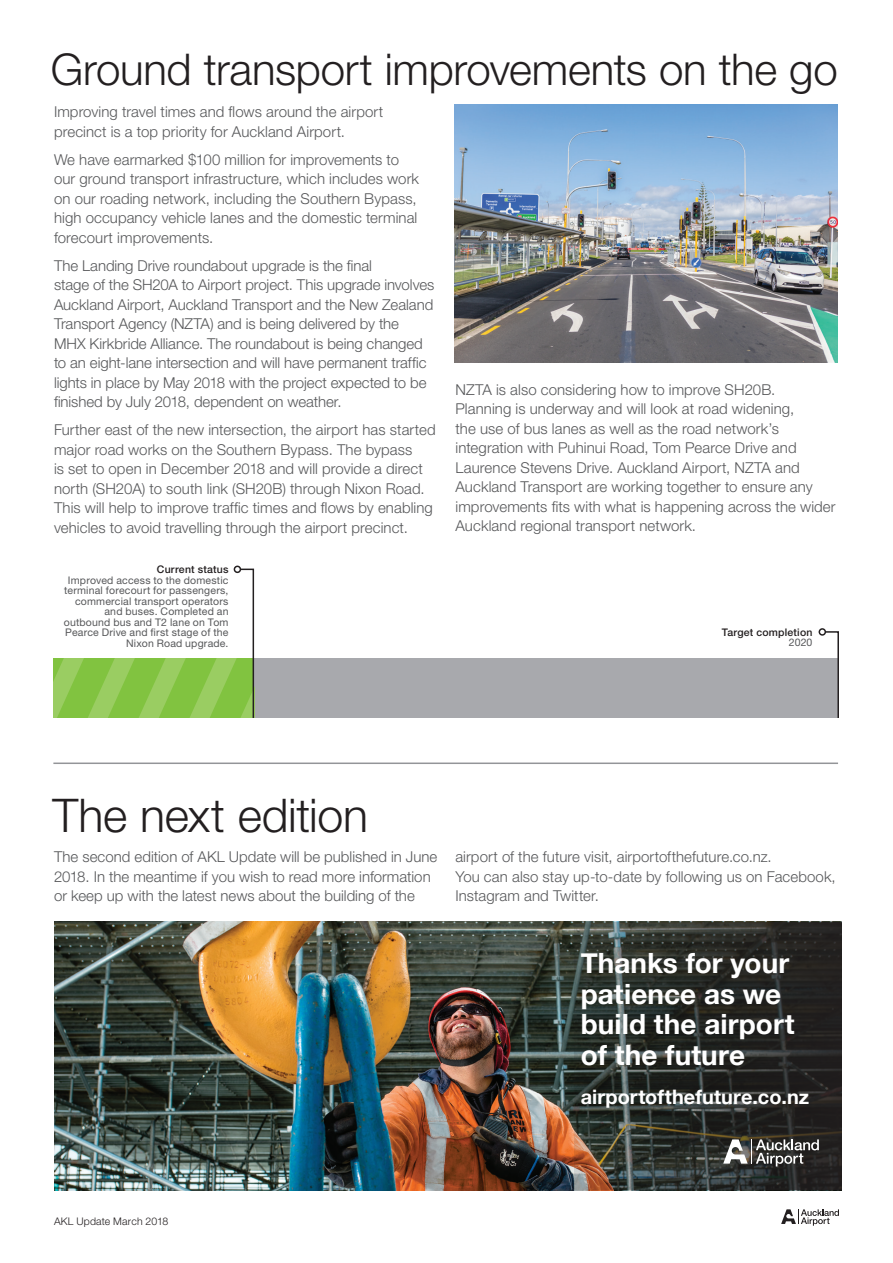
<style>
.page{position:relative;width:893px;height:1263px;background:#fff}
.page>*{position:absolute;margin:0;border:0;box-sizing:border-box;transform-origin:0 0}
.Heading_large{font:300 46.5px "Helvetica Neue LT Std";letter-spacing:-.005em;color:#231f20}
.Heading_large-2{font:300 43.8px "Helvetica Neue LT Std";letter-spacing:-.005em;color:#231f20}
.t1{font:700 27.9px/30.3px "Helvetica Neue";letter-spacing:.005em;color:#fff}
.t2{font:700 19.95px "Helvetica Neue";letter-spacing:.005em;color:#fff}
.Body_copy{font:300 15px/19.5px "Helvetica Neue LT Std";letter-spacing:.005em;color:#57585a}
.Body_copy-2{font:10.5px/10.5px "Helvetica Neue LT Std";letter-spacing:.02em;color:#57585a;text-align:right}
.Body_copy-3{font:500 10.5px/10.5px "Helvetica Neue LT Std";letter-spacing:.02em;color:#231f20;text-align:right}
.t3{font:300 10.5px "Helvetica Neue LT Std";letter-spacing:.02em;color:#231f20}
.s1{font-weight:400;color:#57585a}
</style>
<div class="page">
<svg style="left:781px;top:1209px;width:58px;height:16px"></svg>
<img style="left:455px;top:105px;width:383px;height:257px">
<hr style="left:53px;top:762px;width:785px;height:2px;background:#939598">
<img style="left:54px;top:922px;width:787px;height:269px">
<svg style="left:574px;top:923px;width:267px;height:267px;background:#2f312d"></svg>
<svg style="left:723px;top:1139px;width:96px;height:27px"></svg>
<div style="left:54px;top:658px;width:785px;height:60px;background:#a8a9ad"></div>
<svg style="left:824px;top:631px;width:15px;height:87px"></svg>
<div style="left:819px;top:628px;width:7px;height:8px;border:2px solid #231f20;border-radius:50%"></div>
<svg style="left:54px;top:568px;width:201px;height:150px"></svg>
<div style="left:234px;top:566px;width:7px;height:7px;border:2px solid #231f20;border-radius:50%"></div>
<p class="Heading_large-2" style="left:51px;top:43px;width:788px">Ground transport improvements on the go</p>
<p class="Body_copy" style="left:54px;top:102px;width:331px">Improving travel times and flows around the airport precinct is a top priority for Auckland Airport.</p>
<p class="Body_copy" style="left:54px;top:149px;width:367px">We have earmarked $100 million for improvements to our ground transport infrastructure, which includes work on our roading network, including the Southern Bypass, high occupancy vehicle lanes and the domestic terminal forecourt improvements.</p>
<p class="Body_copy" style="left:54px;top:255px;width:382px">The Landing Drive roundabout upgrade is the final<br>stage of the SH20A to Airport project. This upgrade involves Auckland Airport, Auckland Transport and the New Zealand Transport Agency (NZTA) and is being delivered by the MHX Kirkbride Alliance. The roundabout is being changed to an eight-lane intersection and will have permanent traffic lights in place by May 2018 with the project expected to be finished by July 2018, dependent on weather.</p>
<p class="Body_copy" style="left:54px;top:420px;width:383px">Further east of the new intersection, the airport has started major road works on the Southern Bypass. The bypass<br>is set to open in December 2018 and will provide a direct north (SH20A) to south link (SH20B) through Nixon Road.<br>This will help to improve traffic times and flows by enabling vehicles to avoid travelling through the airport precinct.</p>
<p class="Body_copy-3" style="left:157px;top:564px;width:73px">Current status</p>
<p class="Body_copy-2" style="left:64px;top:574px;width:166px">Improved access to the domestic terminal forecourt for passengers, commercial transport operators and buses. Completed an outbound bus and T2 lane on Tom<br>Pearce Drive and first stage of the<br>Nixon Road upgrade.</p>
<p class="Body_copy" style="left:456px;top:379px;width:382px">NZTA is also considering how to improve SH20B.<br>Planning is underway and will look at road widening,<br>the use of bus lanes as well as the road network’s integration with Puhinui Road, Tom Pearce Drive and Laurence Stevens Drive. Auckland Airport, NZTA and Auckland Transport are working together to ensure any improvements fits with what is happening across the wider Auckland regional transport network.</p>
<p class="Body_copy-3" style="left:722px;top:627px;width:92px">Target completion<br><span class="s1">2020</span></p>
<p class="Heading_large" style="left:52px;top:787px;width:317px">The next edition</p>
<p class="Body_copy" style="left:54px;top:847px;width:385px">The second edition of AKL Update will be published in June<br>2018. In the meantime if you wish to read more information or keep up with the latest news about the building of the</p>
<p class="Body_copy" style="left:455px;top:847px;width:382px">airport of the future visit, airportofthefuture.co.nz.<br>You can also stay up-to-date by following us on Facebook,<br>Instagram and Twitter.</p>
<p class="t3" style="left:54px;top:1215px;width:116px">AKL Update March 2018</p>
<p class="t1" style="left:581px;top:949px;width:210px">Thanks for your patience as we</p>
<p class="t1" style="left:581px;top:1010px;width:215px">build the airport of the future</p>
<p class="t2" style="left:581px;top:1081px;width:230px">airportofthefuture.co.nz</p>
</div>
